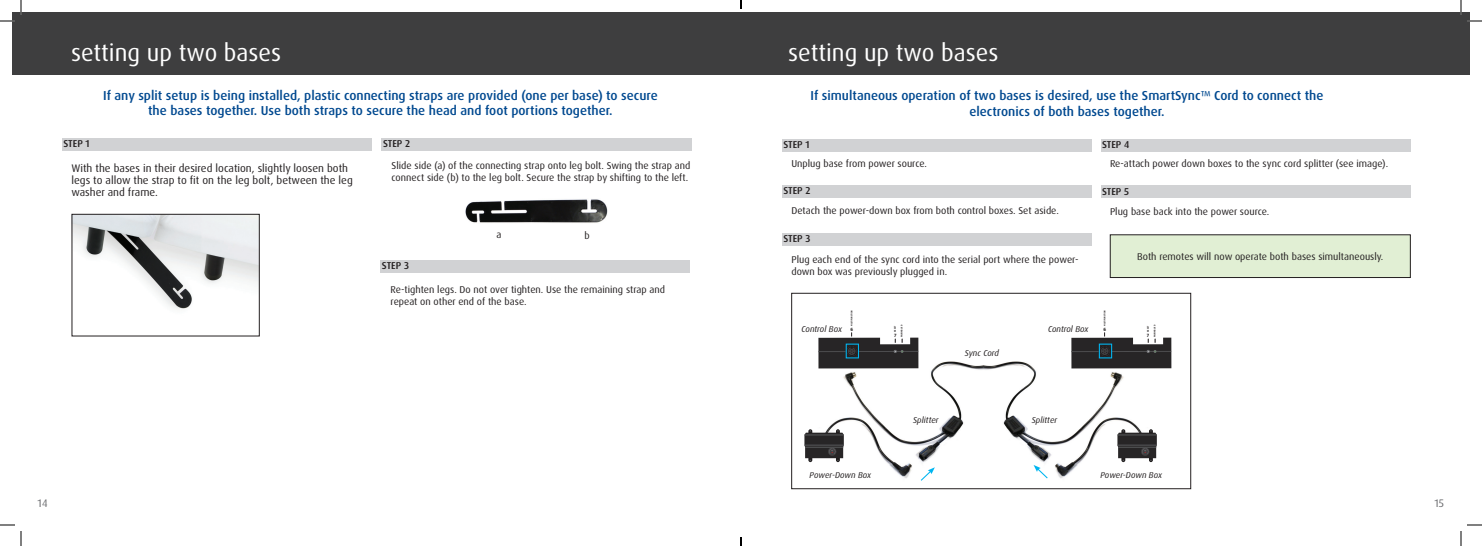
<style>
.page{position:relative;width:1482px;height:546px;background:#fff}
.page>*{position:absolute;margin:0;border:0;box-sizing:border-box;transform-origin:0 0}
.t1{font:24px "Dax Pro";color:#fff}
.t2{font:500 13px/16px "Dax Pro";color:#014990;text-align:center}
.t3{font:11px/12px "Dax Pro";color:#231f20}
.t4{font:11px "Dax Pro";color:#6c6d70}
.t5{font:10px/12px "Dax Pro";color:#231f20}
.t6{font:500 10px "Dax Pro";color:#231f20}
.t7{font:italic 8.6px "Dax Pro";color:#231f20}
.t8{font:700 4.5px "Gotham Narrow";color:#201d1e}
.t9{font:700 4.5px "Gotham Narrow";color:#231f20}
.t10{font:700 2.1px "Gotham Narrow";color:#231f20}
.t11{font:700 2.1px "Gotham Narrow";color:#201d1e}
.s1{font-weight:400}
</style>
<div class="page">
<div style="left:12px;top:12px;width:1458px;height:63px;background:#3e3e3f"></div>
<div style="left:782px;top:139px;width:310px;height:13px;background:#d1d2d4"></div>
<div style="left:782px;top:185px;width:310px;height:13px;background:#d1d2d4"></div>
<div style="left:782px;top:233px;width:310px;height:13px;background:#d1d2d4"></div>
<div style="left:1101px;top:139px;width:310px;height:13px;background:#d1d2d4"></div>
<div style="left:1101px;top:186px;width:310px;height:12px;background:#d1d2d4"></div>
<div style="left:1110px;top:235px;width:300px;height:43px;background:#e1efd4"></div>
<div style="left:1110px;top:235px;width:301px;height:43px;border:1px solid #231f20"></div>
<img style="left:818px;top:343px;width:332px;height:136px">
<svg style="left:1117px;top:429px;width:40px;height:33px"></svg>
<svg style="left:804px;top:429px;width:40px;height:33px"></svg>
<svg style="left:818px;top:332px;width:100px;height:36px"></svg>
<svg style="left:1071px;top:332px;width:100px;height:36px"></svg>
<div style="left:791px;top:293px;width:400px;height:196px;border:1px solid #231f20"></div>
<div style="left:846px;top:344px;width:13px;height:14px;border:1px solid #00b5f0"></div>
<svg style="left:920px;top:467px;width:15px;height:14px"></svg>
<svg style="left:1034px;top:465px;width:15px;height:14px"></svg>
<div style="left:1099px;top:344px;width:13px;height:14px;border:1px solid #00b5f0"></div>
<div style="left:382px;top:138px;width:310px;height:12px;background:#d1d2d4"></div>
<div style="left:62px;top:138px;width:310px;height:12px;background:#d1d2d4"></div>
<div style="left:380px;top:260px;width:310px;height:13px;background:#d1d2d4"></div>
<img style="left:465px;top:199px;width:142px;height:24px">
<img style="left:74px;top:216px;width:184px;height:93px">
<div style="left:72px;top:214px;width:188px;height:122px;border:1px solid #231f20"></div>
<svg style="left:0;top:0;width:22px;height:22px"></svg>
<svg style="left:0;top:524px;width:22px;height:22px"></svg>
<svg style="left:1460px;top:0;width:22px;height:22px"></svg>
<svg style="left:1460px;top:524px;width:22px;height:22px"></svg>
<svg style="left:740px;top:0;width:2px;height:9px"></svg>
<svg style="left:740px;top:537px;width:2px;height:9px"></svg>
<h1 class="t1" style="left:71px;top:37px;width:212px">setting up two bases</h1>
<h2 class="t2" style="left:103px;top:89px;width:556px;line-height:15px">If any split setup is being installed, plastic connecting straps are provided (one per base) to secure the bases together. Use both straps to secure the head and foot portions together.</h2>
<p class="t6" style="left:63px;top:137px;width:28px">STEP 1</p>
<p class="t6" style="left:383px;top:137px;width:29px">STEP 2</p>
<p class="t3" style="left:71px;top:162px;width:283px">With the bases in their desired location, slightly loosen both legs to allow the strap to fit on the leg bolt, between the leg washer and frame.</p>
<p class="t5" style="left:392px;top:159px;width:300px">Slide side (a) of the connecting strap onto leg bolt. Swing the strap and connect side (b) to the leg bolt. Secure the strap by shifting to the left.</p>
<p class="t6" style="left:382px;top:259px;width:29px">STEP 3</p>
<p class="t5" style="left:497px;top:228px;width:6px">a</p>
<p class="t5" style="left:585px;top:230px;width:7px">b</p>
<p class="t5" style="left:391px;top:284px;width:276px">Re-tighten legs. Do not over tighten. Use the remaining strap and repeat on other end of the base.</p>
<h1 class="t1" style="left:788px;top:37px;width:212px">setting up two bases</h1>
<h2 class="t2" style="left:810px;top:88px;width:515px">If simultaneous operation of two bases is desired, use the SmartSync<span class="s1">™</span> Cord to connect the electronics of both bases together.</h2>
<p class="t6" style="left:783px;top:138px;width:28px">STEP 1</p>
<p class="t6" style="left:783px;top:184px;width:29px">STEP 2</p>
<p class="t5" style="left:791px;top:158px;width:137px">Unplug base from power source.</p>
<p class="t5" style="left:791px;top:205px;width:269px">Detach the power-down box from both control boxes. Set aside.</p>
<p class="t5" style="left:791px;top:253px;width:289px">Plug each end of the sync cord into the serial port where the power&shy;down box was previously plugged in.</p>
<p class="t6" style="left:783px;top:232px;width:29px">STEP 3</p>
<p class="t11" style="left:850px;top:326px;width:17px;rotate:-90deg">MULTIFUNCTION</p>
<p class="t8" style="left:850px;top:326px;width:4px">6</p>
<p class="t10" style="left:894px;top:332px;width:8px;rotate:-90deg">RESET</p>
<p class="t9" style="left:894px;top:332px;width:4px">7</p>
<p class="t10" style="left:901px;top:337px;width:14px;rotate:-90deg">PAIRING LED</p>
<p class="t7" style="left:802px;top:324px;width:42px">Control Box</p>
<p class="t7" style="left:1048px;top:324px;width:42px">Control Box</p>
<p class="t7" style="left:965px;top:347px;width:36px">Sync Cord</p>
<p class="t6" style="left:1102px;top:138px;width:29px">STEP 4</p>
<p class="t6" style="left:1102px;top:185px;width:29px">STEP 5</p>
<p class="t5" style="left:1110px;top:158px;width:280px">Re-attach power down boxes to the sync cord splitter (see image).</p>
<p class="t5" style="left:1110px;top:206px;width:161px">Plug base back into the power source.</p>
<p class="t5" style="left:1137px;top:251px;width:248px">Both remotes will now operate both bases simultaneously.</p>
<p class="t11" style="left:1103px;top:326px;width:17px;rotate:-90deg">MULTIFUNCTION</p>
<p class="t8" style="left:1103px;top:326px;width:4px">6</p>
<p class="t10" style="left:1147px;top:332px;width:8px;rotate:-90deg">RESET</p>
<p class="t9" style="left:1147px;top:332px;width:4px">7</p>
<p class="t10" style="left:1154px;top:337px;width:14px;rotate:-90deg">PAIRING LED</p>
<p class="t7" style="left:913px;top:414px;width:27px">Splitter</p>
<p class="t7" style="left:1032px;top:414px;width:27px">Splitter</p>
<p class="t7" style="left:810px;top:470px;width:63px">Power-Down Box</p>
<p class="t7" style="left:1101px;top:470px;width:63px">Power-Down Box</p>
<p class="t4" style="left:38px;top:496px;width:11px">14</p>
<p class="t4" style="left:1435px;top:496px;width:11px">15</p>
</div>
